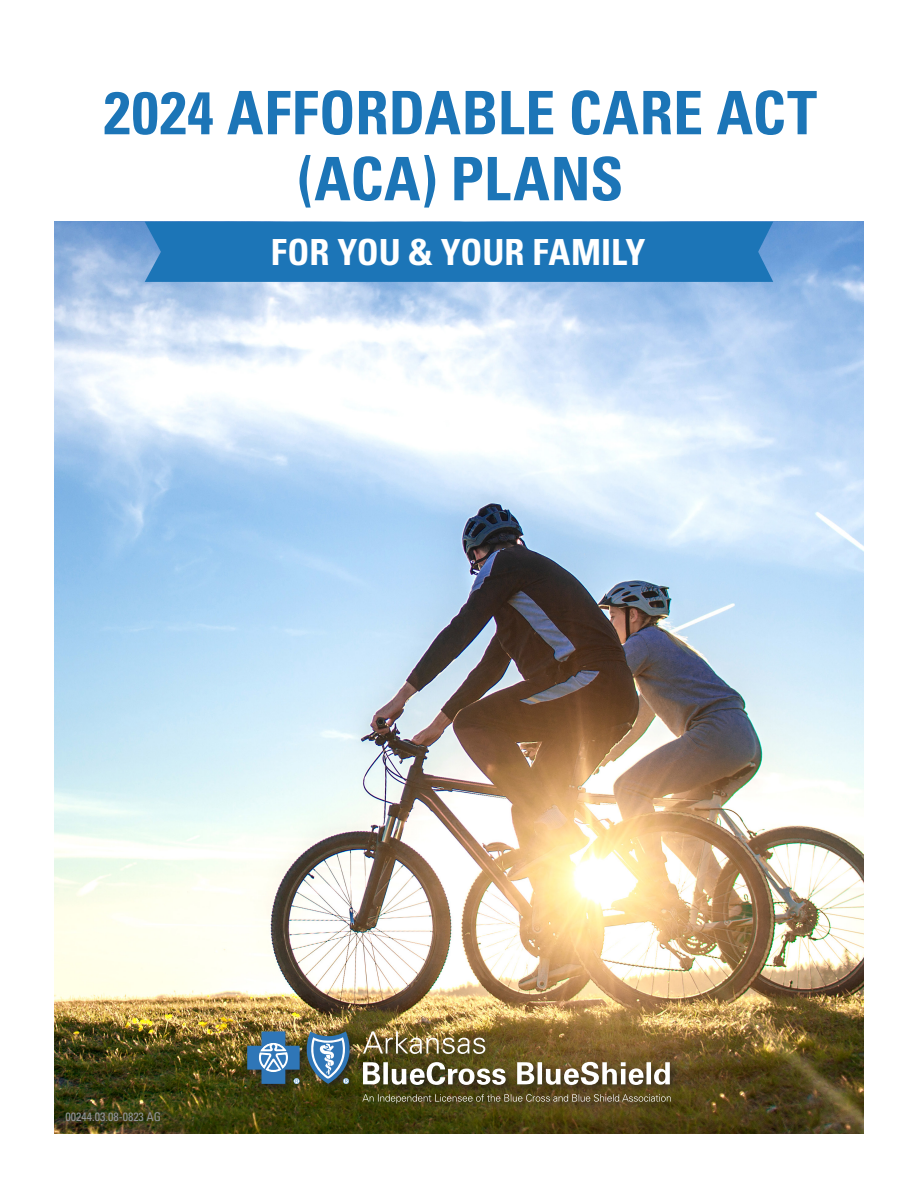
<style>
.page{position:relative;width:918px;height:1188px;background:#fff}
.page>*{position:absolute;margin:0;border:0;box-sizing:border-box;transform-origin:0 0}
.t1{font:700 condensed 60px "Univers LT Std";letter-spacing:.005em;color:#1c75b7}
.t2{font:700 condensed 36px "Univers LT Std";color:#fff}
.t3{font:condensed 12px "Univers LT Std";color:#939598}
</style>
<div class="page">
<img style="left:54px;top:222px;width:810px;height:912px">
<div style="left:145px;top:222px;width:628px;height:60px;background:#1c75b7"></div>
<div style="left:244px;top:1028px;width:436px;height:84px;background:#231f20;opacity:.75"></div>
<img style="left:247px;top:1031px;width:423px;height:54px">
<svg style="left:362px;top:1094px;width:309px;height:9px;background:#6b623e"></svg>
<p class="t1" style="left:104px;top:76px;width:715px">2024 AFFORDABLE CARE ACT</p>
<p class="t1" style="left:298px;top:142px;width:327px">(ACA) PLANS</p>
<p class="t2" style="left:271px;top:230px;width:376px">FOR YOU &amp; YOUR FAMILY</p>
<p class="t3" style="left:65px;top:1109px;width:97px">00244.03.08-0823 AG</p>
</div>
